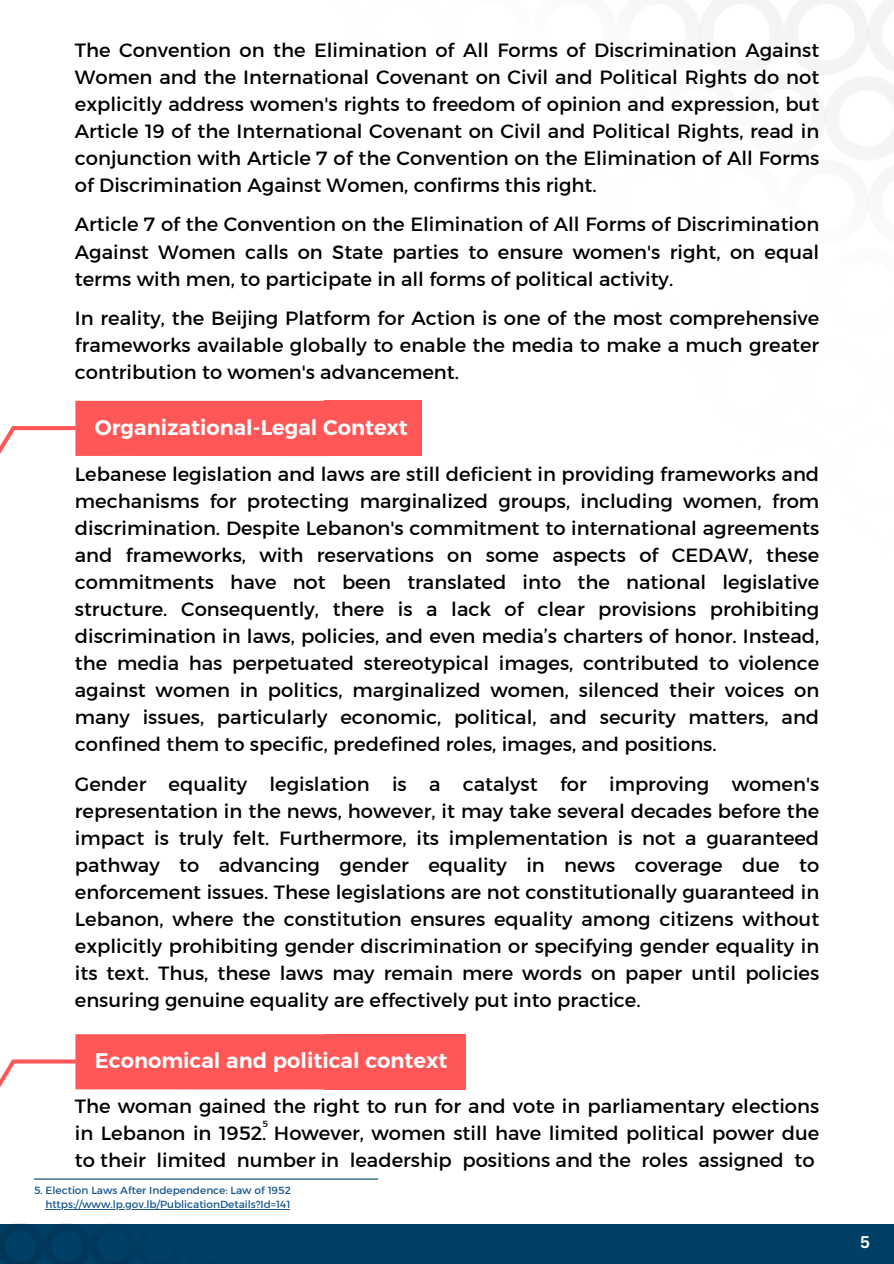
<style>
.page{position:relative;width:894px;height:1264px;background:#fff}
.page>*{position:absolute;margin:0;border:0;box-sizing:border-box;transform-origin:0 0}
.t1{font:700 21px "Kief Montaser Semi";color:#fff}
.t2{font:19.5px/27px "Kief Montaser Regular";color:#000;text-align:justify}
.t3{font:700 16.5px "Canva Sans";color:#fff}
.t4{font:10.5px/14px "Kief Montaser Regular";color:#16578c;text-align:right}
.t5{font:9px "Kief Montaser Regular";color:#000}
</style>
<div class="page">
<svg style="left:0;top:426px;width:75px;height:28px"></svg>
<div style="left:75px;top:401px;width:253px;height:55px;background:#ff5757"></div>
<div style="left:324px;top:400px;width:98px;height:56px;background:#ff5757"></div>
<svg style="left:0;top:1059px;width:78px;height:31px"></svg>
<div style="left:75px;top:1034px;width:253px;height:55px;background:#ff5757"></div>
<div style="left:324px;top:1034px;width:141px;height:55px;background:#ff5757"></div>
<hr style="left:34px;top:1178px;width:344px;height:1px;background:#003f66">
<hr style="left:45px;top:1208px;width:245px;height:1px;background:#16578c">
<div style="left:0;top:1223px;width:893px;height:40px;background:#003f66"></div>
<img style="left:0;top:1223px;width:291px;height:39px">
<p class="t2" style="left:75px;top:37px;width:745px">The Convention on the Elimination of All Forms of Discrimination Against Women and the International Covenant on Civil and Political Rights do not explicitly address women's rights to freedom of opinion and expression, but Article 19 of the International Covenant on Civil and Political Rights, read in conjunction with Article 7 of the Convention on the Elimination of All Forms of Discrimination Against Women, confirms this right.</p>
<p class="t2" style="left:75px;top:211px;width:745px">Article 7 of the Convention on the Elimination of All Forms of Discrimination Against Women calls on State parties to ensure women's right, on equal terms with men, to participate in all forms of political activity.</p>
<p class="t2" style="left:75px;top:304px;width:745px">In reality, the Beijing Platform for Action is one of the most comprehensive frameworks available globally to enable the media to make a much greater contribution to women's advancement.</p>
<p class="t1" style="left:95px;top:414px;width:314px">Organizational-Legal Context</p>
<p class="t2" style="left:75px;top:460px;width:745px">Lebanese legislation and laws are still deficient in providing frameworks and mechanisms for protecting marginalized groups, including women, from discrimination. Despite Lebanon's commitment to international agreements and frameworks, with reservations on some aspects of CEDAW, these commitments have not been translated into the national legislative structure. Consequently, there is a lack of clear provisions prohibiting discrimination in laws, policies, and even media’s charters of honor. Instead, the media has perpetuated stereotypical images, contributed to violence against women in politics, marginalized women, silenced their voices on many issues, particularly economic, political, and security matters, and confined them to specific, predefined roles, images, and positions.</p>
<p class="t2" style="left:75px;top:770px;width:745px">Gender equality legislation is a catalyst for improving women's representation in the news, however, it may take several decades before the impact is truly felt. Furthermore, its implementation is not a guaranteed pathway to advancing gender equality in news coverage due to enforcement issues. These legislations are not constitutionally guaranteed in Lebanon, where the constitution ensures equality among citizens without explicitly prohibiting gender discrimination or specifying gender equality in its text. Thus, these laws may remain mere words on paper until policies ensuring genuine equality are effectively put into practice.</p>
<p class="t1" style="left:95px;top:1048px;width:354px">Economical and political context</p>
<p class="t2" style="left:75px;top:1092px;width:745px">The woman gained the right to run for and vote in parliamentary elections in Lebanon in 1952. However, women still have limited political power due to their limited number in leadership positions and the roles assigned to</p>
<p class="t4" style="left:34px;top:1183px;width:258px">5. Election Laws After Independence: Law of 1952 https://www.lp.gov.lb/PublicationDetails?Id=141</p>
<p class="t5" style="left:262px;top:1118px;width:7px">5</p>
<p class="t3" style="left:860px;top:1230px;width:11px">5</p>
</div>
